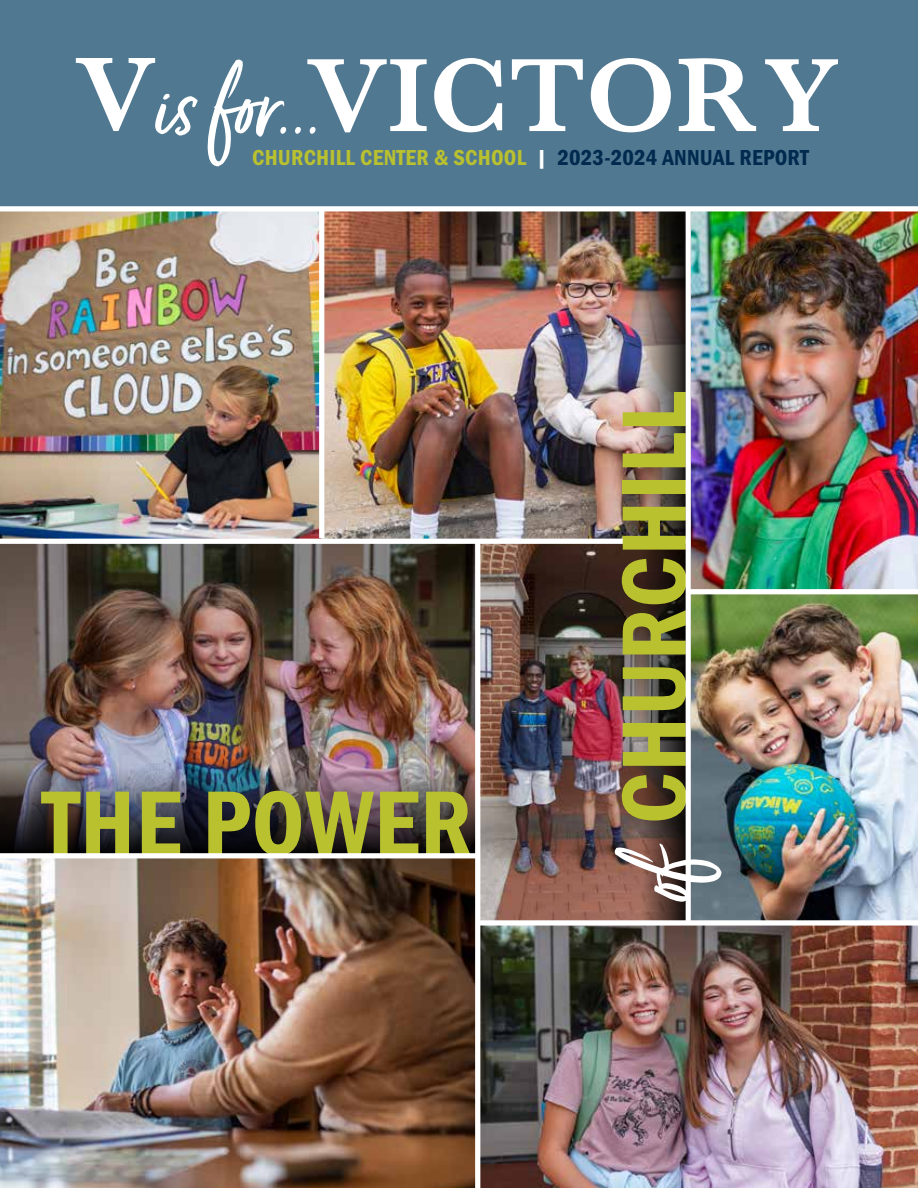
<style>
.page{position:relative;width:918px;height:1188px;background:#fff}
.page>*{position:absolute;margin:0;border:0;box-sizing:border-box;transform-origin:0 0}
.t1{font:600 108.3px "Baskerville";color:#fff}
.t2{font:108px "Fave Script";color:#fff}
.t3{font:94.5px "Franklin Gothic URW Con Dem";letter-spacing:.01em;color:#bac12f}
.t4{font:22.5px "Franklin Gothic URW Con Dem";letter-spacing:.01em;color:#bac12f}
.s1{font-family:"Baskerville";font-weight:600;font-size:108.3px}
.s2{color:#fff}
.s3{color:#002a4e}
</style>
<div class="page">
<div style="left:0;top:0;width:918px;height:207px;background:#517891"></div>
<img style="left:691px;top:594px;width:227px;height:326px">
<img style="left:0;top:544px;width:475px;height:223px">
<img style="left:0;top:211px;width:642px;height:328px">
<img style="left:479px;top:531px;width:163px;height:389px">
<img style="left:0;top:858px;width:475px;height:330px">
<img style="left:480px;top:926px;width:438px;height:262px">
<img style="left:691px;top:211px;width:227px;height:378px">
<img style="left:0;top:767px;width:475px;height:86px">
<img style="left:642px;top:211px;width:44px;height:709px">
<div style="left:0;top:539px;width:686px;height:5px;background:#fff"></div>
<div style="left:0;top:206px;width:918px;height:5px;background:#fff"></div>
<div style="left:475px;top:541px;width:5px;height:647px;background:#fff"></div>
<div style="left:319px;top:207px;width:5px;height:331px;background:#fff"></div>
<h2 class="t2" style="left:74px;top:47px;width:255px"><span class="s1">V</span>is for...</h2>
<h1 class="t1" style="left:306px;top:20px;width:535px">VICTORY</h1>
<p class="t4" style="left:252px;top:143px;width:558px">CHURCHILL CENTER &amp; SCHOOL <span class="s2">|</span> <span class="s3">2023-2024 ANNUAL REPORT</span></p>
<h3 class="t3" style="left:42px;top:760px;width:431px">THE POWER</h3>
<h3 class="t3" style="left:591px;top:824px;width:434px;rotate:-90deg">CHURCHILL</h3>
<h2 class="t2" style="left:602px;top:898px;width:45px;rotate:-90deg">of</h2>
</div>
